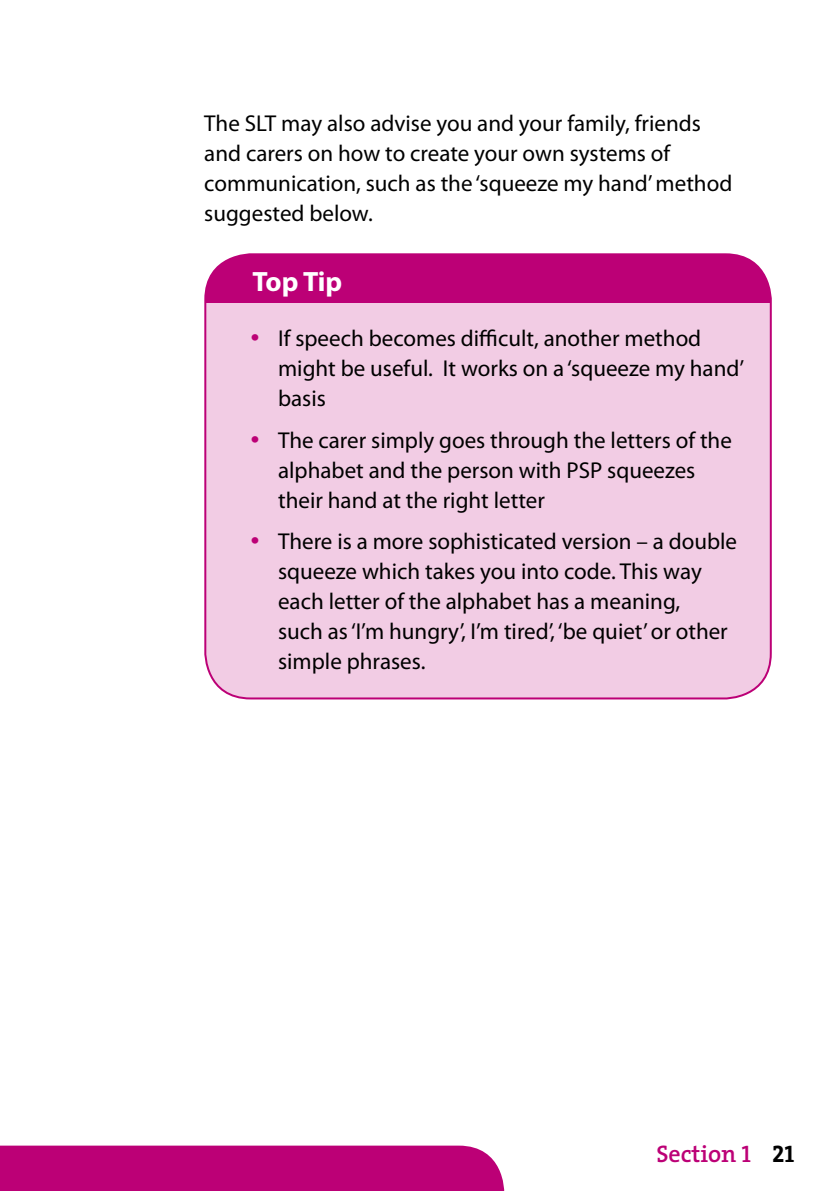
<style>
.page{position:relative;width:840px;height:1191px;background:#fff}
.page>*{position:absolute;margin:0;border:0;box-sizing:border-box;transform-origin:0 0}
.t1{font:700 28px "Myriad Pro";letter-spacing:-.01em;color:#fff}
.t2{font:600 24px "The Serif";color:#bc0076}
.t3{font:23px/30px "Myriad Pro";color:#000}
.s1{color:#bc0076}
.s2{font-family:"The Serif Semi Bold Caps";font-weight:400}
.s3{font-family:"The Serif Bold Caps";font-weight:400;color:#000}
</style>
<div class="page">
<div style="left:0;top:1145px;width:504px;height:46px;background:#bc0076"></div>
<div style="left:205px;top:254px;width:565px;height:444px;background:#f2cce4;border-radius:45px"></div>
<div style="left:205px;top:254px;width:565px;height:48px;background:#bc0076"></div>
<div style="left:204px;top:253px;width:567px;height:446px;border:2px solid #bc0076;border-radius:45px"></div>
<p class="t3" style="left:204px;top:107px;width:529px">The SLT may also advise you and your family, friends and carers on how to create your own systems of communication, such as the ‘squeeze my hand’ method suggested below.</p>
<p class="t1" style="left:252px;top:263px;width:91px">Top Tip</p>
<p class="t3" style="left:278px;top:323px;width:467px;text-indent:-28px"><span class="s1">•</span> If speech becomes difficult, another method might be useful. It works on a ‘squeeze my hand’ basis</p>
<p class="t3" style="left:278px;top:424px;width:455px;text-indent:-28px"><span class="s1">•</span> The carer simply goes through the letters of the alphabet and the person with PSP squeezes their hand at the right letter</p>
<p class="t3" style="left:278px;top:526px;width:460px;text-indent:-28px"><span class="s1">•</span> There is a more sophisticated version – a double squeeze which takes you into code. This way each letter of the alphabet has a meaning,<br>such as ‘I’m hungry’, I’m tired’, ‘be quiet’ or other simple phrases.</p>
<p class="t2" style="left:656px;top:1133px;width:139px">Section <span class="s2">1</span> <span class="s3">21</span></p>
</div>
